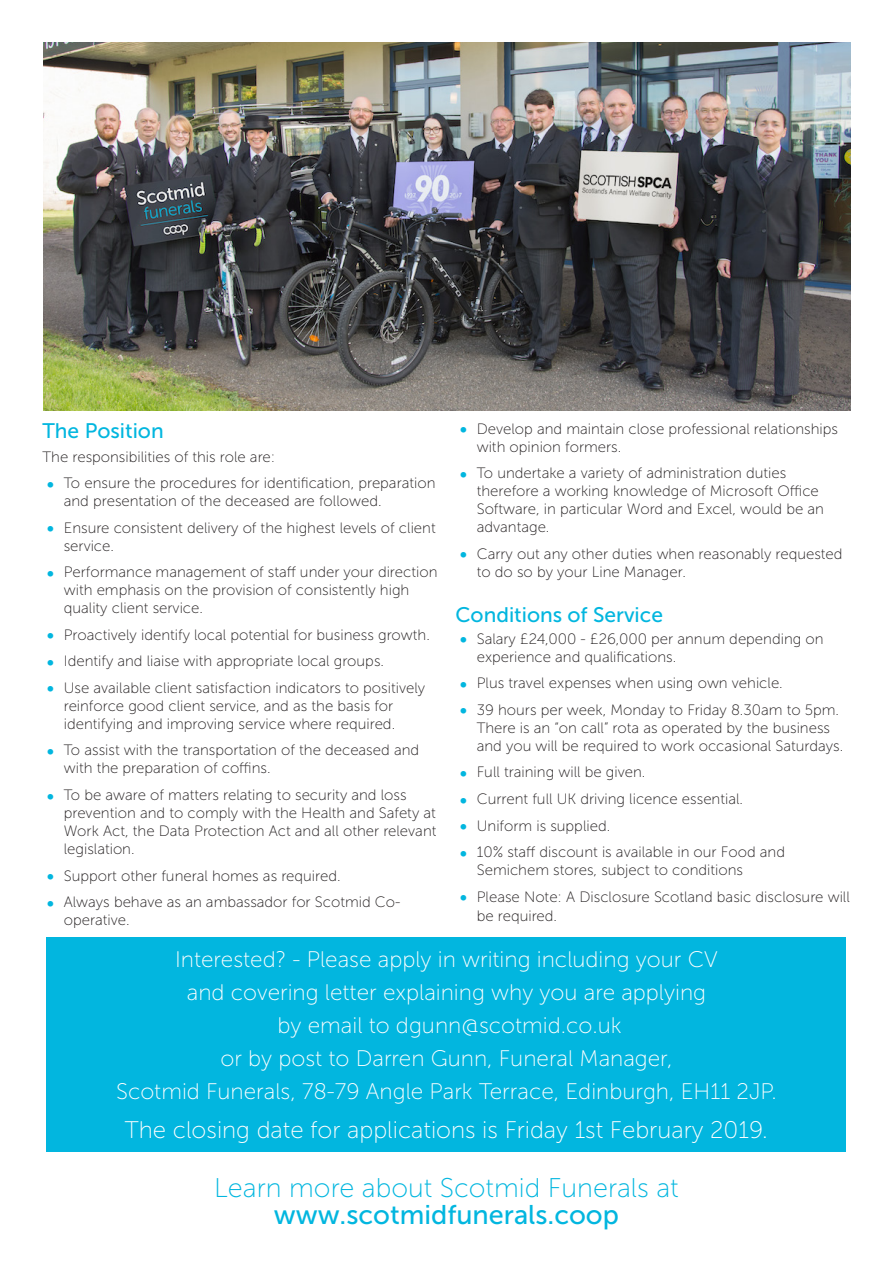
<style>
.page{position:relative;width:893px;height:1263px;background:#fff}
.page>*{position:absolute;margin:0;border:0;box-sizing:border-box;transform-origin:0 0}
.t1{font:27px/27px "Museo Sans 100";color:#02b6df;text-align:center}
.t2{font:24px "Museo Sans 100";color:#fff}
.t3{font:22.5px/33px "Museo Sans 100";color:#fff;text-align:center}
.BodyHeaders{font:21px "Museo Sans 500";color:#02b6df}
.t4{font:15px/18px "Museo Sans 100";color:#231f20}
.s1{font-family:"Museo Sans 500";font-size:18px;color:#02b6df}
.s2{font-family:"Museo Sans 500"}
</style>
<div class="page">
<div style="left:47px;top:937px;width:799px;height:176px;background:#02b6df"></div>
<div style="left:47px;top:1107px;width:799px;height:45px;background:#02b6df"></div>
<img style="left:44px;top:43px;width:806px;height:367px">
<p class="t4" style="left:477px;top:420px;width:363px;text-indent:-17px"><span class="s1">•</span> Develop and maintain close professional relationships with opinion formers.</p>
<p class="t4" style="left:477px;top:464px;width:349px;text-indent:-17px"><span class="s1">•</span> To undertake a variety of administration duties therefore a working knowledge of Microsoft Office Software, in particular Word and Excel, would be an advantage.</p>
<p class="t4" style="left:477px;top:545px;width:367px;text-indent:-17px"><span class="s1">•</span> Carry out any other duties when reasonably requested to do so by your Line Manager.</p>
<p class="BodyHeaders" style="left:455px;top:603px;width:209px">Conditions of Service</p>
<p class="t4" style="left:477px;top:630px;width:348px;text-indent:-17px"><span class="s1">•</span> Salary £24,000 - £26,000 per annum depending on experience and qualifications.</p>
<p class="t4" style="left:460px;top:674px;width:325px"><span class="s1">•</span> Plus travel expenses when using own vehicle.</p>
<p class="t4" style="left:477px;top:701px;width:368px;text-indent:-17px"><span class="s1">•</span> 39 hours per week, Monday to Friday 8.30am to 5pm.<br>There is an “on call” rota as operated by the business and you will be required to work occasional Saturdays.</p>
<p class="t4" style="left:460px;top:763px;width:187px"><span class="s1">•</span> Full training will be given.</p>
<p class="t4" style="left:460px;top:790px;width:285px"><span class="s1">•</span> Current full UK driving licence essential.</p>
<p class="t4" style="left:460px;top:816px;width:152px"><span class="s1">•</span> Uniform is supplied.</p>
<p class="t4" style="left:477px;top:843px;width:310px;text-indent:-17px"><span class="s1">•</span> 10% staff discount is available in our Food and<br>Semichem stores, subject to conditions</p>
<p class="t4" style="left:477px;top:887px;width:375px;line-height:19.5px;text-indent:-17px"><span class="s1">•</span> Please Note: A Disclosure Scotland basic disclosure will be required.</p>
<p class="t3" style="left:116px;top:942px;width:662px">Interested? - Please apply in writing including your CV<br>and covering letter explaining why you are applying<br>by email to dgunn@scotmid.co.uk<br>or by post to Darren Gunn, Funeral Manager,<br>Scotmid Funerals, 78-79 Angle Park Terrace, Edinburgh, EH11 2JP.</p>
<p class="t2" style="left:125px;top:1116px;width:644px">The closing date for applications is Friday 1st February 2019.</p>
<p class="t1" style="left:214px;top:1174px;width:466px">Learn more about Scotmid Funerals at <span class="s2">www.scotmidfunerals.coop</span></p>
<p class="BodyHeaders" style="left:43px;top:419px;width:123px">The Position</p>
<p class="t4" style="left:43px;top:448px;width:234px">The responsibilities of this role are:</p>
<p class="t4" style="left:64px;top:474px;width:373px;text-indent:-17px"><span class="s1">•</span> To ensure the procedures for identification, preparation and presentation of the deceased are followed.</p>
<p class="t4" style="left:64px;top:519px;width:373px;text-indent:-17px"><span class="s1">•</span> Ensure consistent delivery of the highest levels of client service.</p>
<p class="t4" style="left:64px;top:563px;width:375px;text-indent:-17px"><span class="s1">•</span> Performance management of staff under your direction with emphasis on the provision of consistently high quality client service.</p>
<p class="t4" style="left:47px;top:626px;width:385px"><span class="s1">•</span> Proactively identify local potential for business growth.</p>
<p class="t4" style="left:47px;top:652px;width:339px"><span class="s1">•</span> Identify and liaise with appropriate local groups.</p>
<p class="t4" style="left:64px;top:679px;width:363px;text-indent:-17px"><span class="s1">•</span> Use available client satisfaction indicators to positively reinforce good client service, and as the basis for identifying and improving service where required.</p>
<p class="t4" style="left:64px;top:741px;width:357px;text-indent:-17px"><span class="s1">•</span> To assist with the transportation of the deceased and with the preparation of coffins.</p>
<p class="t4" style="left:64px;top:786px;width:374px;text-indent:-17px"><span class="s1">•</span> To be aware of matters relating to security and loss prevention and to comply with the Health and Safety at Work Act, the Data Protection Act and all other relevant legislation.</p>
<p class="t4" style="left:47px;top:866px;width:295px"><span class="s1">•</span> Support other funeral homes as required.</p>
<p class="t4" style="left:64px;top:893px;width:338px;text-indent:-17px"><span class="s1">•</span> Always behave as an ambassador for Scotmid Co&shy;operative.</p>
</div>
